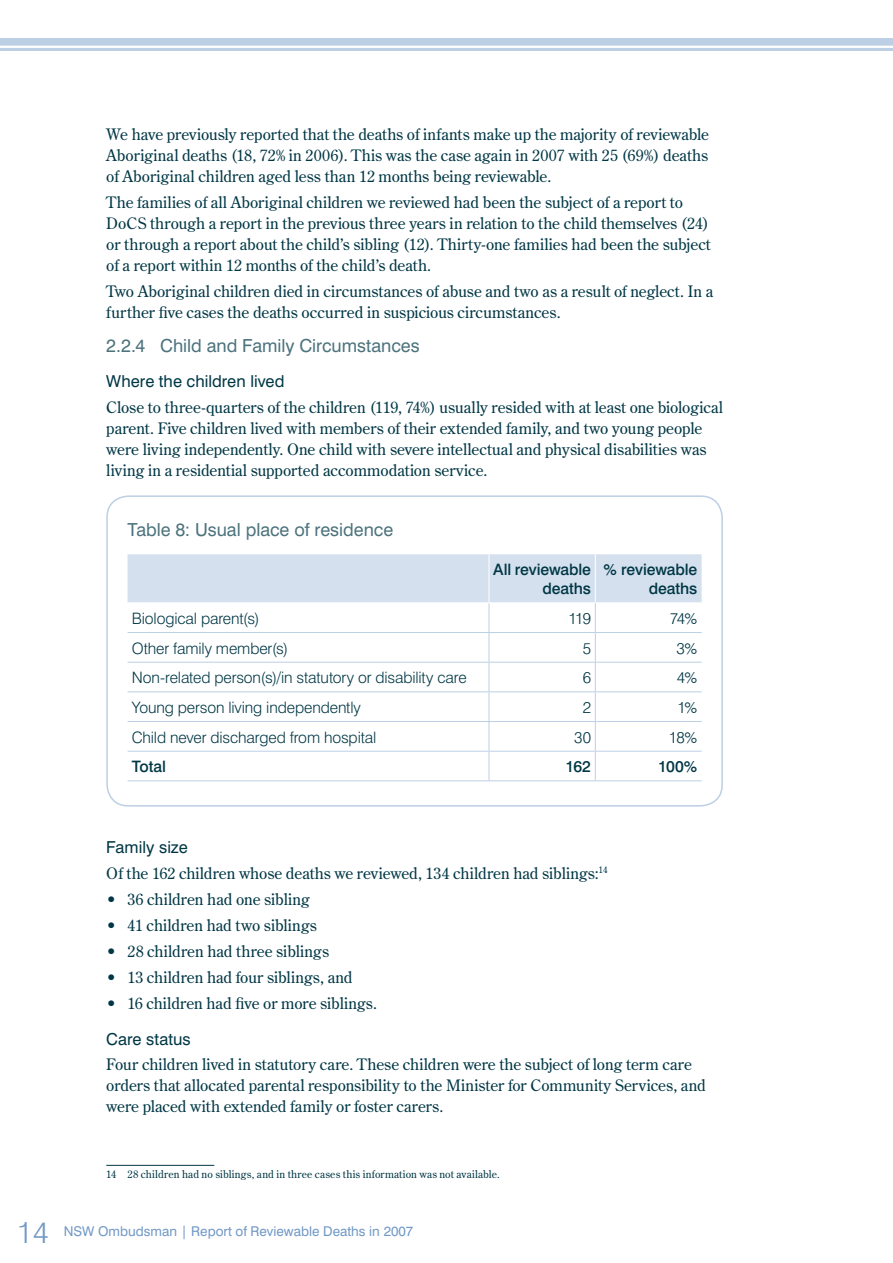
<style>
.page{position:relative;width:893px;height:1263px;background:#fff}
.page>*{position:absolute;margin:0;border:0;box-sizing:border-box;transform-origin:0 0}
.t1{font:300 30px "Swiss 721 BT";color:#7299c6}
.t2{font:18px "Swiss 721 BT";color:#4d737d}
.t3{font:16.5px "Swiss 721 BT";color:#003745}
.t4{font:15.75px/21px "Century Old Style Std";color:#003745}
.t5{font:300 15.75px "Swiss 721 BT";letter-spacing:-.01em;color:#003745}
.t6{font:500 15.75px/18.9px "Swiss 721 BT";letter-spacing:-.005em;color:#003745;text-align:right}
.t7{font:13.5px "Swiss 721 BT";color:#7299c6}
.t8{font:10.5px "Century Old Style Std";letter-spacing:.015em;color:#003745}
</style>
<div class="page">
<div style="left:0;top:38px;width:893px;height:13px;background:#bdcfe4"></div>
<hr style="left:0;top:46px;width:893px;height:2px;background:#fff">
<hr style="left:128px;top:780px;width:361px;height:1px;background:#bdcfe4">
<hr style="left:489px;top:780px;width:106px;height:1px;background:#bdcfe4">
<hr style="left:595px;top:780px;width:107px;height:1px;background:#bdcfe4">
<svg style="left:128px;top:554px;width:574px;height:226px"></svg>
<hr style="left:106px;top:1165px;width:108px;height:1px;background:#003745">
<div style="left:106px;top:495px;width:617px;height:311px;border:2px solid #bdcfe4;border-radius:21px"></div>
<p class="t4" style="left:106px;top:123px;width:604px;text-align:justify">We have previously reported that the deaths of infants make up the majority of reviewable Aboriginal deaths (18, 72% in 2006). This was the case again in 2007 with 25 (69%) deaths of Aboriginal children aged less than 12 months being reviewable.</p>
<p class="t4" style="left:106px;top:191px;width:606px">The families of all Aboriginal children we reviewed had been the subject of a report to DoCS through a report in the previous three years in relation to the child themselves (24) or through a report about the child’s sibling (12). Thirty-one families had been the subject of a report within 12 months of the child’s death.</p>
<p class="t4" style="left:106px;top:280px;width:608px">Two Aboriginal children died in circumstances of abuse and two as a result of neglect. In a further five cases the deaths occurred in suspicious circumstances.</p>
<p class="t2" style="left:106px;top:334px;width:315px">2.2.4 Child and Family Circumstances</p>
<p class="t3" style="left:106px;top:372px;width:180px">Where the children lived</p>
<p class="t4" style="left:106px;top:396px;width:618px">Close to three-quarters of the children (119, 74%) usually resided with at least one biological parent. Five children lived with members of their extended family, and two young people were living independently. One child with severe intellectual and physical disabilities was living in a residential supported accommodation service.</p>
<p class="t2" style="left:128px;top:518px;width:267px">Table 8: Usual place of residence</p>
<p class="t6" style="left:493px;top:560px;width:99px">All reviewable deaths</p>
<p class="t6" style="left:603px;top:560px;width:95px">% reviewable deaths</p>
<p class="t5" style="left:132px;top:609px;width:129px">Biological parent(s)</p>
<p class="t5" style="left:568px;top:609px;width:24px">119</p>
<p class="t5" style="left:670px;top:609px;width:29px">74%</p>
<p class="t5" style="left:132px;top:638px;width:158px">Other family member(s)</p>
<p class="t5" style="left:583px;top:638px;width:10px">5</p>
<p class="t5" style="left:676px;top:638px;width:23px">3%</p>
<p class="t5" style="left:132px;top:668px;width:336px">Non-related person(s)/in statutory or disability care</p>
<p class="t5" style="left:583px;top:668px;width:10px">6</p>
<p class="t5" style="left:677px;top:668px;width:22px">4%</p>
<p class="t5" style="left:132px;top:698px;width:231px">Young person living independently</p>
<p class="t5" style="left:583px;top:698px;width:10px">2</p>
<p class="t5" style="left:677px;top:698px;width:21px">1%</p>
<p class="t5" style="left:132px;top:727px;width:246px">Child never discharged from hospital</p>
<p class="t5" style="left:574px;top:727px;width:18px">30</p>
<p class="t5" style="left:669px;top:727px;width:30px">18%</p>
<p class="t6" style="left:132px;top:757px;width:36px">Total</p>
<p class="t6" style="left:566px;top:757px;width:27px">162</p>
<p class="t6" style="left:658px;top:757px;width:41px">100%</p>
<p class="t3" style="left:106px;top:837px;width:83px">Family size</p>
<p class="t4" style="left:106px;top:862px;width:503px">Of the 162 children whose deaths we reviewed, 134 children had siblings:<sup>14</sup></p>
<p class="t4" style="left:106px;top:888px;width:205px">• 36 children had one sibling</p>
<p class="t4" style="left:106px;top:914px;width:212px">• 41 children had two siblings</p>
<p class="t4" style="left:106px;top:940px;width:224px">• 28 children had three siblings</p>
<p class="t4" style="left:106px;top:966px;width:248px">• 13 children had four siblings, and</p>
<p class="t4" style="left:106px;top:993px;width:272px">• 16 children had five or more siblings.</p>
<p class="t3" style="left:106px;top:1029px;width:86px">Care status</p>
<p class="t4" style="left:106px;top:1054px;width:601px">Four children lived in statutory care. These children were the subject of long term care orders that allocated parental responsibility to the Minister for Community Services, and were placed with extended family or foster carers.</p>
<p class="t8" style="left:106px;top:1167px;width:395px">14 28 children had no siblings, and in three cases this information was not available.</p>
<h1 class="t1" style="left:17px;top:1214px;width:33px">14</h1>
<p class="t7" style="left:64px;top:1223px;width:351px">NSW Ombudsman | Report of Reviewable Deaths in 2007</p>
</div>
